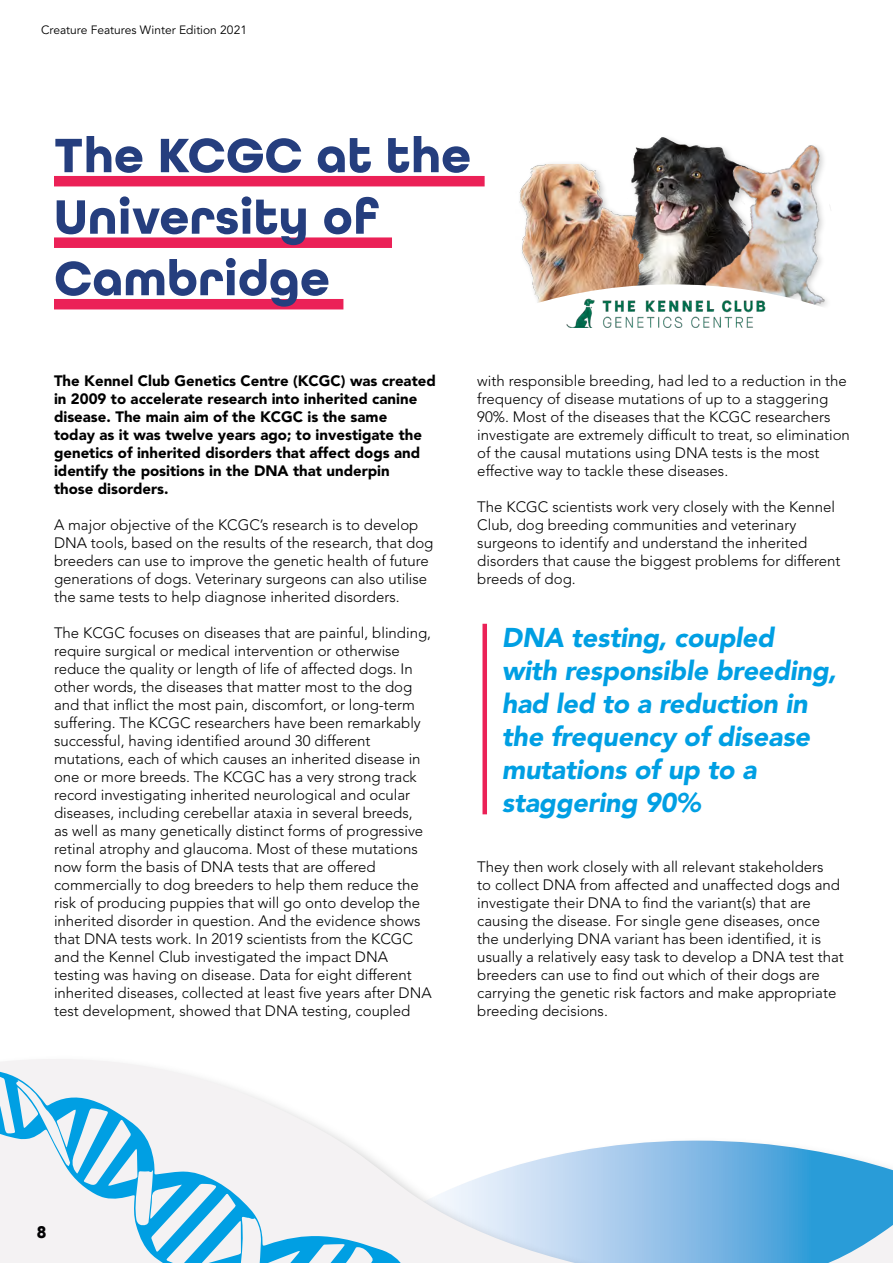
<style>
.page{position:relative;width:893px;height:1263px;background:#fff}
.page>*{position:absolute;margin:0;border:0;box-sizing:border-box;transform-origin:0 0}
.t1{font:700 51px/61.5px "All Round Gothic";color:#253e7e}
.t2{font:italic 900 27px/33px "Avenir LT Std";letter-spacing:-.01em;color:#009fe3}
.t3{font:700 18px "All Round Gothic";color:#020203}
.t4{font:300 15px/18px "Avenir LT Std";color:#000}
.t5{font:900 15px/18px "Avenir LT Std";color:#000}
.t6{font:12px "Avenir LT Std";color:#000}
</style>
<div class="page">
<svg style="left:0;top:1059px;width:603px;height:204px"></svg>
<img style="left:519px;top:164px;width:82px;height:119px">
<img style="left:601px;top:137px;width:76px;height:146px">
<img style="left:677px;top:142px;width:154px;height:141px">
<svg style="left:532px;top:283px;width:295px;height:24px"></svg>
<svg style="left:603px;top:1140px;width:290px;height:123px;background:#74b7e3"></svg>
<div style="left:54px;top:176px;width:431px;height:10px;background:#eb2157"></div>
<div style="left:54px;top:237px;width:338px;height:11px;background:#eb2157"></div>
<div style="left:54px;top:299px;width:289px;height:10px;background:#eb2157"></div>
<svg style="left:0;top:1068px;width:429px;height:195px;fill:#f4f2f3"></svg>
<div style="left:482px;top:624px;width:5px;height:190px;background:#eb2157"></div>
<img style="left:556px;top:289px;width:235px;height:39px">
<p class="t6" style="left:41px;top:23px;width:207px">Creature Features Winter Edition 2021</p>
<h1 class="t1" style="left:54px;top:125px;width:419px">The KCGC at the<br>University of<br>Cambridge</h1>
<p class="t5" style="left:54px;top:371px;width:383px">The Kennel Club Genetics Centre (KCGC) was created in 2009 to accelerate research into inherited canine disease. The main aim of the KCGC is the same<br>today as it was twelve years ago; to investigate the genetics of inherited disorders that affect dogs and identify the positions in the DNA that underpin<br>those disorders.</p>
<p class="t4" style="left:54px;top:516px;width:381px">A major objective of the KCGC’s research is to develop DNA tools, based on the results of the research, that dog breeders can use to improve the genetic health of future generations of dogs. Veterinary surgeons can also utilise the same tests to help diagnose inherited disorders.</p>
<p class="t4" style="left:54px;top:624px;width:379px">The KCGC focuses on diseases that are painful, blinding, require surgical or medical intervention or otherwise reduce the quality or length of life of affected dogs. In other words, the diseases that matter most to the dog and that inflict the most pain, discomfort, or long-term suffering. The KCGC researchers have been remarkably successful, having identified around 30 different mutations, each of which causes an inherited disease in one or more breeds. The KCGC has a very strong track record investigating inherited neurological and ocular diseases, including cerebellar ataxia in several breeds,<br>as well as many genetically distinct forms of progressive retinal atrophy and glaucoma. Most of these mutations now form the basis of DNA tests that are offered commercially to dog breeders to help them reduce the risk of producing puppies that will go onto develop the inherited disorder in question. And the evidence shows that DNA tests work. In 2019 scientists from the KCGC and the Kennel Club investigated the impact DNA testing was having on disease. Data for eight different inherited diseases, collected at least five years after DNA test development, showed that DNA testing, coupled</p>
<p class="t4" style="left:477px;top:372px;width:374px">with responsible breeding, had led to a reduction in the frequency of disease mutations of up to a staggering 90%. Most of the diseases that the KCGC researchers investigate are extremely difficult to treat, so elimination of the causal mutations using DNA tests is the most effective way to tackle these diseases.</p>
<p class="t4" style="left:477px;top:498px;width:365px">The KCGC scientists work very closely with the Kennel Club, dog breeding communities and veterinary surgeons to identify and understand the inherited disorders that cause the biggest problems for different breeds of dog.</p>
<h2 class="t2" style="left:502px;top:621px;width:336px">DNA testing, coupled<br>with responsible breeding, had led to a reduction in the frequency of disease mutations of up to a staggering 90%</h2>
<p class="t4" style="left:477px;top:858px;width:368px">They then work closely with all relevant stakeholders<br>to collect DNA from affected and unaffected dogs and investigate their DNA to find the variant(s) that are causing the disease. For single gene diseases, once the underlying DNA variant has been identified, it is usually a relatively easy task to develop a DNA test that breeders can use to find out which of their dogs are carrying the genetic risk factors and make appropriate breeding decisions.</p>
<p class="t3" style="left:37px;top:1221px;width:11px">8</p>
</div>
